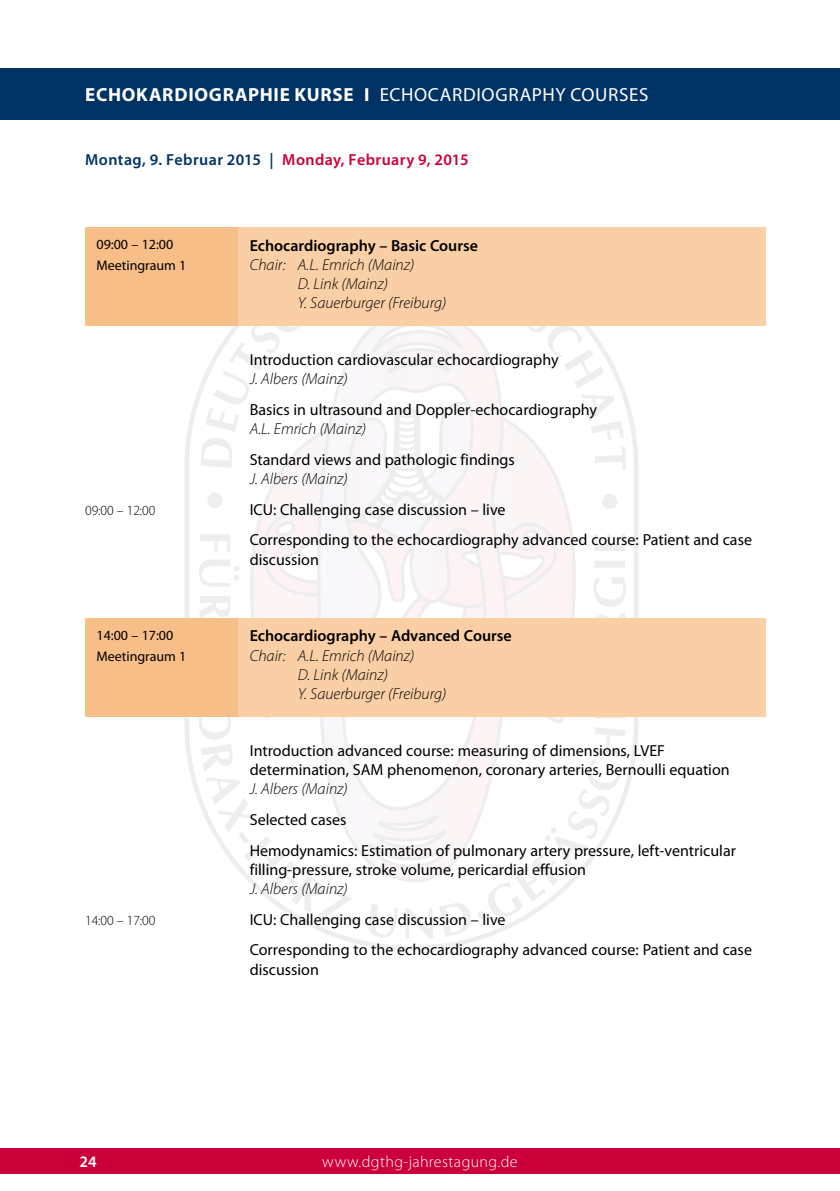
<style>
.page{position:relative;width:840px;height:1191px;background:#fff}
.page>*{position:absolute;margin:0;border:0;box-sizing:border-box;transform-origin:0 0}
.t1{font:700 19px "Myriad Pro";letter-spacing:.04em;color:#fff}
.t2{font:16px/30.6px "Myriad Pro";color:#000}
.t3{font:italic 300 16px/19.2px "Myriad Pro";color:#000}
.t4{font:600 16px "Myriad Pro";color:#000}
.t5{font:600 16px "Myriad Pro";letter-spacing:.025em;color:#003264}
.t6{font:300 16px "Myriad Pro";letter-spacing:.025em;color:#fff}
.t7{font:600 16px "Myriad Pro";color:#fff}
.t8{font:14px/20.8px "Myriad Pro";color:#000}
.t9{font:300 14px "Myriad Pro";letter-spacing:-.005em;color:#000}
.s1{font-weight:400}
.s2{color:#ca0037}
</style>
<div class="page">
<svg style="left:199px;top:325px;width:426px;height:614px"></svg>
<svg style="left:317px;top:325px;width:192px;height:560px"></svg>
<div style="left:0;top:68px;width:839px;height:51px;background:#003264"></div>
<div style="left:0;top:1148px;width:839px;height:26px;background:#cb003a"></div>
<div style="left:85px;top:227px;width:153px;height:98px;background:#f8be87"></div>
<div style="left:238px;top:227px;width:527px;height:98px;background:#fbcfa6"></div>
<div style="left:85px;top:618px;width:153px;height:98px;background:#f8be87"></div>
<div style="left:238px;top:618px;width:527px;height:98px;background:#fbcfa6"></div>
<p class="t1" style="left:85px;top:82px;width:564px">ECHOKARDIOGRAPHIE KURSE I <span class="s1">ECHOCARDIOGRAPHY COURSES</span></p>
<p class="t5" style="left:85px;top:150px;width:385px">Montag, 9. Februar 2015 | <span class="s2">Monday, February 9, 2015</span></p>
<p class="t8" style="left:96px;top:234px;width:91px">09:00 – 12:00<br>Meetingraum 1</p>
<p class="t4" style="left:249px;top:235px;width:230px">Echocardiography – Basic Course</p>
<p class="t3" style="left:298px;top:255px;width:150px;text-indent:-48px">Chair: A.L. Emrich (Mainz)<br>D. Link (Mainz)<br>Y. Sauerburger (Freiburg)</p>
<p class="t2" style="left:249px;top:345px;width:310px">Introduction cardiovascular echocardiography</p>
<p class="t3" style="left:249px;top:369px;width:99px">J. Albers (Mainz)</p>
<p class="t2" style="left:249px;top:394px;width:348px">Basics in ultrasound and Doppler-echocardiography</p>
<p class="t3" style="left:249px;top:419px;width:118px">A.L. Emrich (Mainz)</p>
<p class="t2" style="left:249px;top:444px;width:266px">Standard views and pathologic findings</p>
<p class="t3" style="left:249px;top:469px;width:99px">J. Albers (Mainz)</p>
<p class="t9" style="left:85px;top:502px;width:72px">09:00 – 12:00</p>
<p class="t2" style="left:249px;top:494px;width:503px">ICU: Challenging case discussion – live<br>Corresponding to the echocardiography advanced course: Patient and case</p>
<p class="t2" style="left:249px;top:544px;width:71px">discussion</p>
<p class="t8" style="left:96px;top:625px;width:91px">14:00 – 17:00<br>Meetingraum 1</p>
<p class="t4" style="left:249px;top:625px;width:263px">Echocardiography – Advanced Course</p>
<p class="t3" style="left:298px;top:645px;width:150px;text-indent:-48px">Chair: A.L. Emrich (Mainz)<br>D. Link (Mainz)<br>Y. Sauerburger (Freiburg)</p>
<p class="t2" style="left:249px;top:741px;width:481px;line-height:19.2px">Introduction advanced course: measuring of dimensions, LVEF determination, SAM phenomenon, coronary arteries, Bernoulli equation</p>
<p class="t3" style="left:249px;top:779px;width:99px">J. Albers (Mainz)</p>
<p class="t2" style="left:249px;top:804px;width:487px">Selected cases<br>Hemodynamics: Estimation of pulmonary artery pressure, left-ventricular</p>
<p class="t2" style="left:249px;top:854px;width:337px">filling-pressure, stroke volume, pericardial effusion</p>
<p class="t3" style="left:249px;top:879px;width:99px">J. Albers (Mainz)</p>
<p class="t9" style="left:85px;top:911px;width:72px">14:00 – 17:00</p>
<p class="t2" style="left:249px;top:904px;width:503px">ICU: Challenging case discussion – live<br>Corresponding to the echocardiography advanced course: Patient and case</p>
<p class="t2" style="left:249px;top:954px;width:71px">discussion</p>
<p class="t7" style="left:79px;top:1151px;width:19px">24</p>
<p class="t6" style="left:322px;top:1152px;width:197px">www.dgthg-jahrestagung.de</p>
</div>
